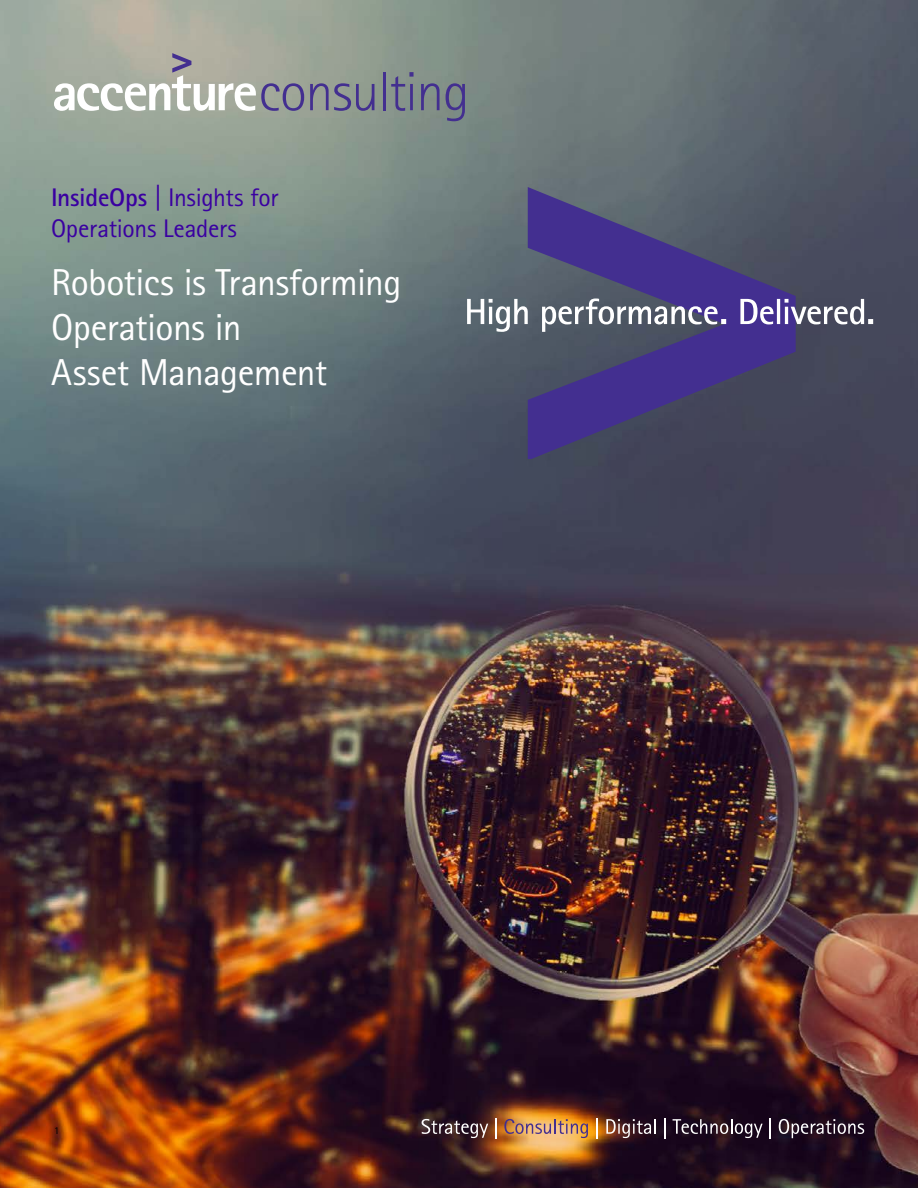
<style>
.page{position:relative;width:918px;height:1188px;background:#fff}
.page>*{position:absolute;margin:0;border:0;box-sizing:border-box;transform-origin:0 0}
.t1{font:37.5px/45px "Rotis Sans Seriffor ACN";letter-spacing:-.015em;color:#fff}
.t2{font:25.5px/30.6px "Rotis Sans Seriffor ACN";letter-spacing:-.01em;color:#3a00a1}
.t3{font:10.5px "Rotis Sans Seriffor ACN";color:#000}
.s1{font-weight:700}
</style>
<div class="page">
<img style="left:0;top:0;width:918px;height:1188px">
<svg style="left:310px;top:83px;width:64px;height:28px;background:#7c7d90"></svg>
<hr style="left:383px;top:72px;width:2px;height:38px;background:#432f90">
<svg style="left:391px;top:72px;width:23px;height:39px"></svg>
<svg style="left:421px;top:83px;width:19px;height:27px"></svg>
<svg style="left:446px;top:83px;width:19px;height:38px"></svg>
<svg style="left:54px;top:53px;width:250px;height:58px"></svg>
<svg style="left:422px;top:1119px;width:66px;height:19px"></svg>
<svg style="left:495px;top:1118px;width:1px;height:21px"></svg>
<svg style="left:504px;top:1119px;width:84px;height:19px;background:#c99465"></svg>
<svg style="left:597px;top:1118px;width:1px;height:21px"></svg>
<svg style="left:606px;top:1119px;width:50px;height:19px"></svg>
<svg style="left:665px;top:1118px;width:1px;height:21px"></svg>
<svg style="left:673px;top:1119px;width:90px;height:19px;background:#4c3e4b"></svg>
<svg style="left:770px;top:1118px;width:1px;height:21px"></svg>
<svg style="left:779px;top:1119px;width:85px;height:19px;background:#4e3e4d"></svg>
<svg style="left:528px;top:187px;width:268px;height:272px;background:#484474"></svg>
<svg style="left:467px;top:299px;width:406px;height:33px"></svg>
<p class="t2" style="left:51px;top:183px;width:229px"><span class="s1">InsideOps</span> | Insights for<br>Operations Leaders</p>
<p class="t1" style="left:51px;top:260px;width:352px">Robotics is Transforming<br>Operations in<br>Asset Management</p>
<p class="t3" style="left:54px;top:1124px;width:7px">1</p>
</div>
